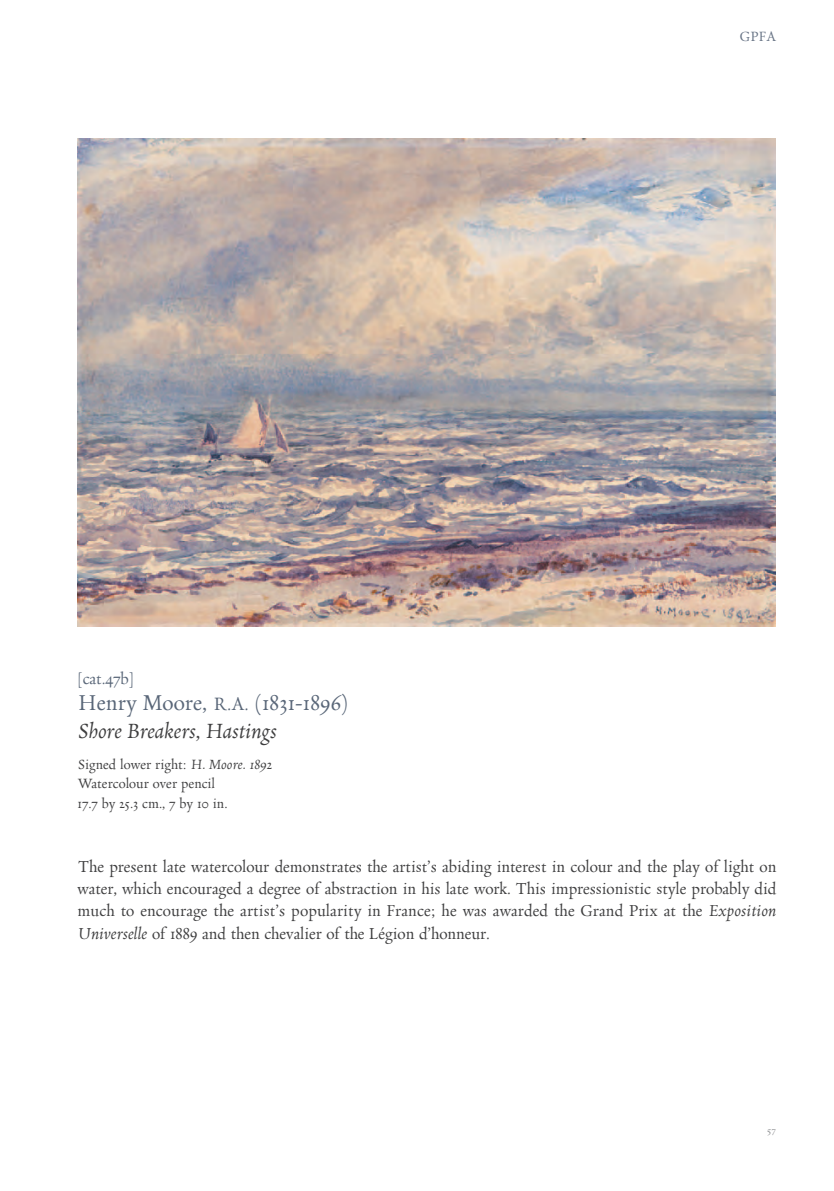
<style>
.page{position:relative;width:834px;height:1191px;background:#fff}
.page>*{position:absolute;margin:0;border:0;box-sizing:border-box;transform-origin:0 0}
.t1{font:21px "Neacademia Subhead";letter-spacing:.005em;color:#596678}
.t2{font:italic 20.12px "Neacademia Subhead";letter-spacing:-.005em;color:#3e3e3f}
.t3{font:15.58px/22.4px "Neacademia Subhead";color:#3e3e3f;text-align:justify}
.t4{font:15.58px "Neacademia Subhead";color:#596678}
.t5{font:13.12px "Neacademia Subhead";letter-spacing:.005em;color:#3e3e3f}
.t6{font:13.12px "Neacademia Subhead";color:#657183}
.t7{font:8.4px "Neacademia Subhead";color:#808285}
.s1{font-size:17.5px}
.s2{font-style:italic}
</style>
<div class="page">
<img style="left:78px;top:138px;width:697px;height:488px">
<p class="t4" style="left:78px;top:670px;width:58px">[cat.47b]</p>
<p class="t1" style="left:78px;top:691px;width:272px">Henry Moore, <span class="s1">R.A.</span> (1831-1896)</p>
<p class="t2" style="left:78px;top:720px;width:201px">Shore Breakers, Hastings</p>
<p class="t5" style="left:78px;top:756px;width:196px">Signed lower right: <span class="s2">H. Moore. 1892</span></p>
<p class="t5" style="left:78px;top:776px;width:139px">Watercolour over pencil</p>
<p class="t5" style="left:78px;top:795px;width:151px">17.7 by 25.3 cm., 7 by 10 in.</p>
<p class="t6" style="left:739px;top:29px;width:38px">GPFA</p>
<p class="t3" style="left:77px;top:856px;width:700px">The present late watercolour demonstrates the artist’s abiding interest in colour and the play of light on water, which encouraged a degree of abstraction in his late work. This impressionistic style probably did much to encourage the artist’s popularity in France; he was awarded the Grand Prix at the <span class="s2">Exposition Universelle</span> of 1889 and then chevalier of the Légion d’honneur.</p>
<p class="t7" style="left:766px;top:1127px;width:10px">57</p>
</div>
